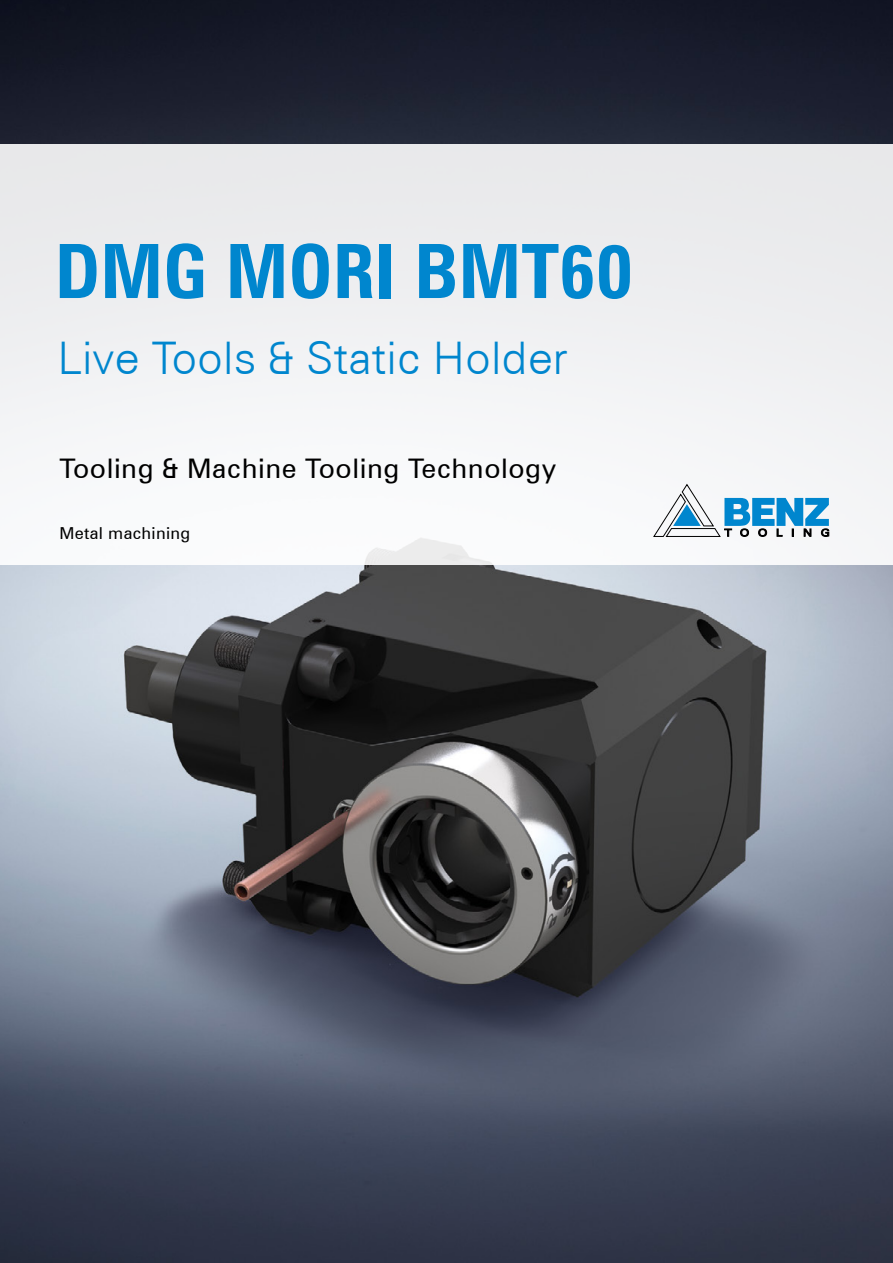
<style>
.page{position:relative;width:893px;height:1263px;background:#fff}
.page>*{position:absolute;margin:0;border:0;box-sizing:border-box;transform-origin:0 0}
.t1{font:700 condensed 75px "Zurich BT";color:#0086ce}
.t2{font:300 45px "Zurich BT";color:#0086ce}
.t3{font:27px "Zurich BT";letter-spacing:.02em;color:#000}
.t4{font:16.5px "Zurich BT";letter-spacing:.02em;color:#000}
</style>
<div class="page">
<img style="left:0;top:0;width:893px;height:1263px">
<div style="left:0;top:145px;width:893px;height:420px;background:#f0f1f3"></div>
<svg style="left:654px;top:484px;width:175px;height:53px"></svg>
<h1 class="t1" style="left:54px;top:226px;width:580px">DMG MORI BMT60</h1>
<h2 class="t2" style="left:57px;top:331px;width:512px">Live Tools &amp; Static Holder</h2>
<p class="t3" style="left:60px;top:452px;width:498px">Tooling &amp; Machine Tooling Technology</p>
<p class="t4" style="left:60px;top:523px;width:132px">Metal machining</p>
</div>
